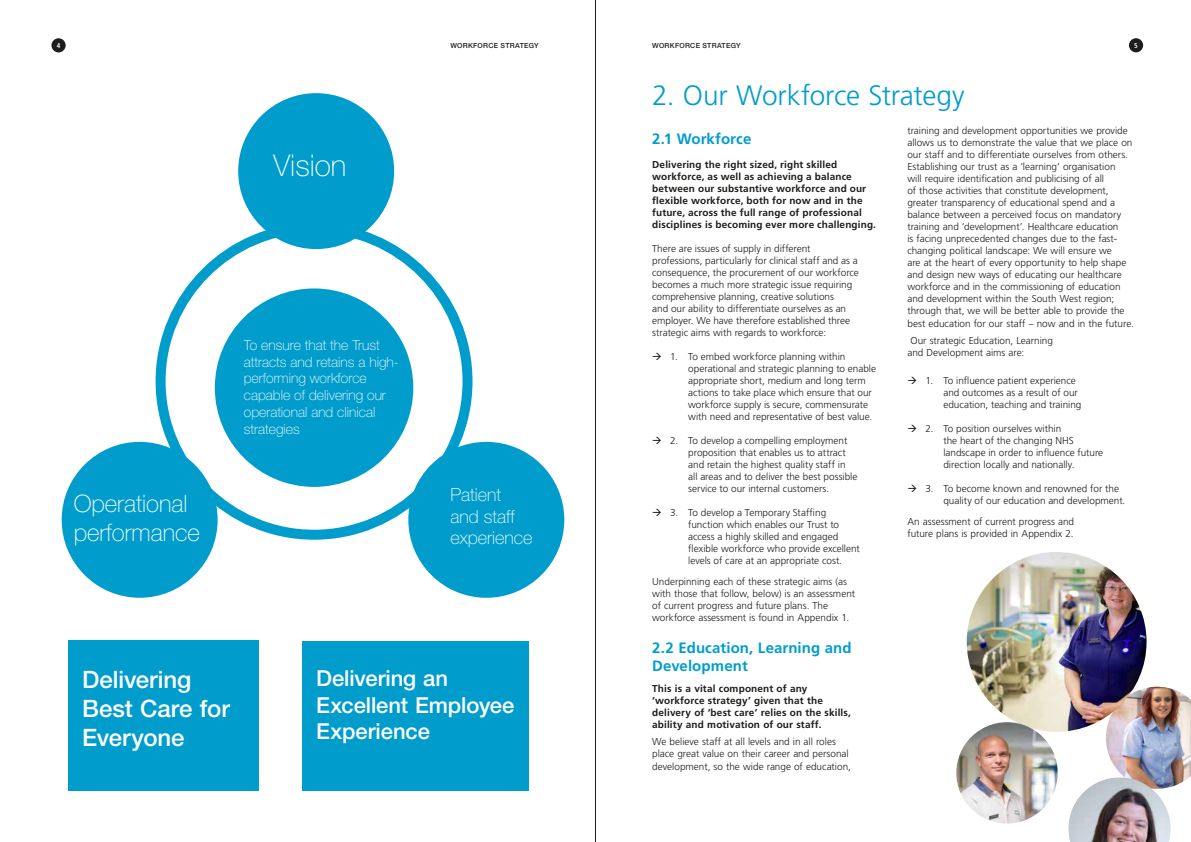
<style>
.page{position:relative;width:1191px;height:842px;background:#fff}
.page>*{position:absolute;margin:0;border:0;box-sizing:border-box;transform-origin:0 0}
.t1{font:100 30px "Helvetica Neue";color:#fff}
.t2{font:300 28px "Frutiger LT Std";letter-spacing:-.01em;color:#009dcc}
.t3{font:500 24px/28.9px "Helvetica Neue";letter-spacing:-.005em;color:#fff}
.t4{font:100 24px/28.8px "Helvetica Neue";color:#fff}
.t5{font:500 22px/26.5px "Helvetica Neue";letter-spacing:-.005em;color:#fff}
.t6{font:100 18px/21.6px "Helvetica Neue";color:#fff}
.t7{font:700 15px/18px "Frutiger LT Std";letter-spacing:.005em;color:#009dcc}
.t8{font:100 14px/16.8px "Helvetica Neue";color:#fff}
.t9{font:300 10px/12px "Frutiger LT Std";color:#1d1d1b}
.t10{font:700 10px/12px "Frutiger LT Std";letter-spacing:.015em;color:#1d1d1b}
.t11{font:500 7px "Helvetica Neue";letter-spacing:.045em;color:#1d1d1b}
.t12{font:700 condensed 7px "Frutiger LT Std";color:#fff}
</style>
<div class="page">
<div style="left:51px;top:38px;width:15px;height:14px;background:#1d1d1b;border-radius:50%"></div>
<div style="left:1129px;top:38px;width:14px;height:14px;background:#1d1d1b;border-radius:50%"></div>
<hr style="left:595px;top:0;width:1px;height:842px;background:#1d1d1b">
<img style="left:1106px;top:687px;width:85px;height:100px">
<img style="left:966px;top:552px;width:180px;height:180px;border-radius:90px">
<img style="left:956px;top:722px;width:101px;height:101px;border-radius:51px">
<img style="left:1068px;top:777px;width:102px;height:65px">
<div style="left:68px;top:641px;width:190px;height:150px;background:#009dcc"></div>
<div style="left:302px;top:641px;width:227px;height:149px;background:#009dcc"></div>
<div style="left:215px;top:288px;width:198px;height:199px;background:#009dcc;border-radius:50%"></div>
<div style="left:156px;top:223px;width:316px;height:317px;border:10px solid #009dcc;border-radius:50%"></div>
<div style="left:408px;top:442px;width:156px;height:156px;background:#009dcc;border-radius:50%"></div>
<div style="left:62px;top:442px;width:156px;height:156px;background:#009dcc;border-radius:50%"></div>
<div style="left:238px;top:93px;width:156px;height:156px;background:#009dcc;border-radius:50%"></div>
<p class="t12" style="left:57px;top:41px;width:5px">4</p>
<p class="t11" style="left:450px;top:41px;width:90px">WORKFORCE STRATEGY</p>
<p class="t11" style="left:652px;top:41px;width:90px">WORKFORCE STRATEGY</p>
<p class="t12" style="left:1134px;top:41px;width:5px">5</p>
<h1 class="t1" style="left:274px;top:148px;width:74px">Vision</h1>
<h3 class="t8" style="left:244px;top:336px;width:156px">To ensure that the Trust attracts and retains a high&shy;performing workforce capable of delivering our operational and clinical strategies</h3>
<h3 class="t4" style="left:74px;top:489px;width:128px">Operational performance</h3>
<h3 class="t6" style="left:450px;top:484px;width:84px">Patient and staff experience</h3>
<h3 class="t3" style="left:82px;top:665px;width:149px">Delivering<br>Best Care for<br>Everyone</h3>
<h3 class="t5" style="left:316px;top:665px;width:200px">Delivering an<br>Excellent Employee<br>Experience</h3>
<h2 class="t2" style="left:652px;top:79px;width:314px">2. Our Workforce Strategy</h2>
<h3 class="t7" style="left:652px;top:130px;width:101px">2.1 Workforce</h3>
<p class="t10" style="left:652px;top:159px;width:225px">Delivering the right sized, right skilled workforce, as well as achieving a balance between our substantive workforce and our flexible workforce, both for now and in the future, across the full range of professional disciplines is becoming ever more challenging.</p>
<p class="t9" style="left:652px;top:243px;width:208px">There are issues of supply in different professions, particularly for clinical staff and as a consequence, the procurement of our workforce becomes a much more strategic issue requiring comprehensive planning, creative solutions<br>and our ability to differentiate ourselves as an employer. We have therefore established three strategic aims with regards to workforce:</p>
<p class="t9" style="left:688px;top:351px;width:189px;text-indent:-18px">1. To embed workforce planning within operational and strategic planning to enable appropriate short, medium and long term actions to take place which ensure that our workforce supply is secure, commensurate with need and representative of best value.</p>
<p class="t9" style="left:688px;top:435px;width:171px;text-indent:-18px">2. To develop a compelling employment proposition that enables us to attract and retain the highest quality staff in<br>all areas and to deliver the best possible service to our internal customers.</p>
<p class="t9" style="left:688px;top:507px;width:173px;text-indent:-18px">3. To develop a Temporary Staffing function which enables our Trust to access a highly skilled and engaged flexible workforce who provide excellent levels of care at an appropriate cost.</p>
<p class="t9" style="left:652px;top:575px;width:204px">Underpinning each of these strategic aims (as with those that follow, below) is an assessment of current progress and future plans. The workforce assessment is found in Appendix 1.</p>
<h3 class="t7" style="left:652px;top:639px;width:201px">2.2 Education, Learning and<br>Development</h3>
<p class="t10" style="left:652px;top:682px;width:200px">This is a vital component of any ‘workforce strategy’ given that the delivery of ‘best care’ relies on the skills, ability and motivation of our staff.</p>
<p class="t9" style="left:652px;top:736px;width:200px">We believe staff at all levels and in all roles place great value on their career and personal development, so the wide range of education,</p>
<p class="t9" style="left:907px;top:124px;width:228px">training and development opportunities we provide allows us to demonstrate the value that we place on our staff and to differentiate ourselves from others.<br>Establishing our trust as a ‘learning’ organisation<br>will require identification and publicising of all<br>of those activities that constitute development, greater transparency of educational spend and a balance between a perceived focus on mandatory training and ‘development’. Healthcare education<br>is facing unprecedented changes due to the fast&shy;changing political landscape: We will ensure we<br>are at the heart of every opportunity to help shape and design new ways of educating our healthcare workforce and in the commissioning of education and development within the South West region; through that, we will be better able to provide the best education for our staff – now and in the future.</p>
<p class="t9" style="left:907px;top:335px;width:147px;text-indent:3px">Our strategic Education, Learning and Development aims are:</p>
<p class="t9" style="left:943px;top:375px;width:139px;text-indent:-18px">1. To influence patient experience and outcomes as a result of our education, teaching and training</p>
<p class="t9" style="left:943px;top:423px;width:161px;text-indent:-18px">2. To position ourselves within<br>the heart of the changing NHS landscape in order to influence future direction locally and nationally.</p>
<p class="t9" style="left:943px;top:483px;width:183px;text-indent:-18px">3. To become known and renowned for the quality of our education and development.</p>
<p class="t9" style="left:907px;top:515px;width:168px">An assessment of current progress and future plans is provided in Appendix 2.</p>
</div>
